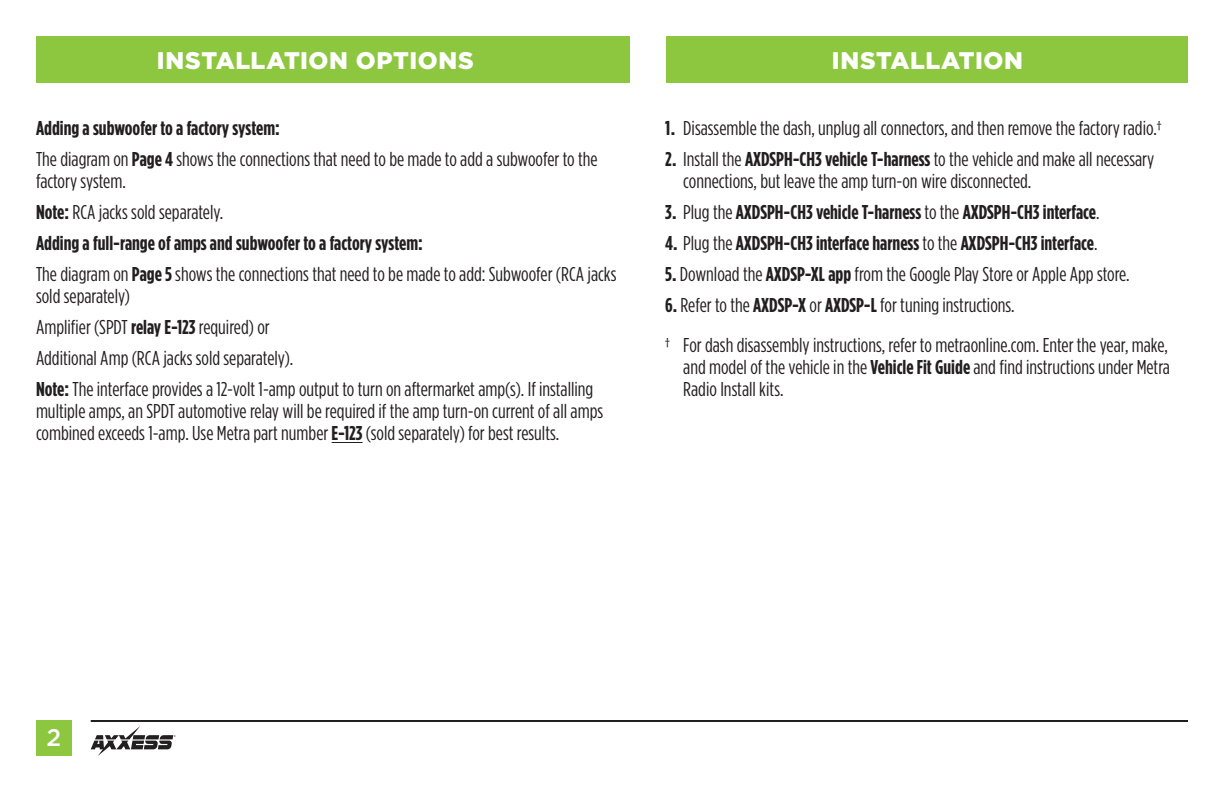
<style>
.page{position:relative;width:1224px;height:792px;background:#fff}
.page>*{position:absolute;margin:0;border:0;box-sizing:border-box;transform-origin:0 0}
.t1{font:900 24px "Gotham";letter-spacing:.025em;color:#fff}
.t2{font:500 24px "Gotham";color:#fff}
.t3{font:20px/31px "Gotham Condensed";color:#231f20}
.t4{font:700 20px "Gotham Condensed";color:#231f20}
.s1{font-weight:700}
.s2{font-weight:400}
</style>
<div class="page">
<div style="left:36px;top:720px;width:36px;height:36px;background:#8dc73f"></div>
<hr style="left:91px;top:720px;width:1097px;height:2px;background:#231f20">
<svg style="left:91px;top:726px;width:85px;height:30px"></svg>
<svg style="left:594px;top:82px;width:36px;height:1px"></svg>
<div style="left:36px;top:36px;width:594px;height:46px;background:#8dc73f"></div>
<div style="left:667px;top:36px;width:521px;height:46px;background:#8dc73f"></div>
<hr style="left:332px;top:442px;width:31px;height:1px;background:#231f20">
<p class="t1" style="left:157px;top:47px;width:319px">INSTALLATION OPTIONS</p>
<p class="t1" style="left:832px;top:47px;width:193px">INSTALLATION</p>
<p class="t3" style="left:36px;top:112px;width:563px"><span class="s1">Adding a subwoofer to a factory system:<br></span>The diagram on <span class="s1">Page 4</span> shows the connections that need to be made to add a subwoofer to the</p>
<p class="t3" style="left:36px;top:165px;width:582px">factory system.<br><span class="s1">Note:</span> RCA jacks sold separately.<br><span class="s1">Adding a full-range of amps and subwoofer to a factory system:<br></span>The diagram on <span class="s1">Page 5</span> shows the connections that need to be made to add: Subwoofer (RCA jacks</p>
<p class="t3" style="left:36px;top:280px;width:559px">sold separately)<br>Amplifier (SPDT <span class="s1">relay E-123</span> required) or<br>Additional Amp (RCA jacks sold separately).<br><span class="s1">Note:</span> The interface provides a 12-volt 1-amp output to turn on aftermarket amp(s). If installing</p>
<p class="t3" style="left:36px;top:400px;width:569px;line-height:22px">multiple amps, an SPDT automotive relay will be required if the amp turn-on current of all amps combined exceeds 1-amp. Use Metra part number <span class="s1">E-123</span> (sold separately) for best results.</p>
<p class="t3" style="left:665px;top:112px;width:498px"><span class="s1">1.</span> Disassemble the dash, unplug all connectors, and then remove the factory radio.†</p>
<p class="t3" style="left:683px;top:148px;width:473px;line-height:22px;text-indent:-18px"><span class="s1">2.</span> Install the <span class="s1">AXDSPH-CH3 vehicle T-harness</span> to the vehicle and make all necessary connections, but leave the amp turn-on wire disconnected.</p>
<p class="t4" style="left:665px;top:201px;width:436px">3. <span class="s2">Plug the</span> AXDSPH-CH3 vehicle T-harness <span class="s2">to the</span> AXDSPH-CH3 interface<span class="s2">.</span></p>
<p class="t4" style="left:665px;top:232px;width:434px">4. <span class="s2">Plug the</span> AXDSPH-CH3 interface harness <span class="s2">to the</span> AXDSPH-CH3 interface<span class="s2">.</span></p>
<p class="t3" style="left:665px;top:258px;width:466px"><span class="s1">5.</span> Download the <span class="s1">AXDSP-XL app</span> from the Google Play Store or Apple App store.</p>
<p class="t3" style="left:665px;top:285px;width:504px;line-height:40px"><span class="s1">6.</span> Refer to the <span class="s1">AXDSP-X</span> or <span class="s1">AXDSP-L</span> for tuning instructions.<br>† For dash disassembly instructions, refer to metraonline.com. Enter the year, make,</p>
<p class="t3" style="left:683px;top:356px;width:488px;line-height:22px">and model of the vehicle in the <span class="s1">Vehicle Fit Guide</span> and find instructions under Metra<br>Radio Install kits.</p>
<p class="t2" style="left:47px;top:724px;width:16px">2</p>
</div>
